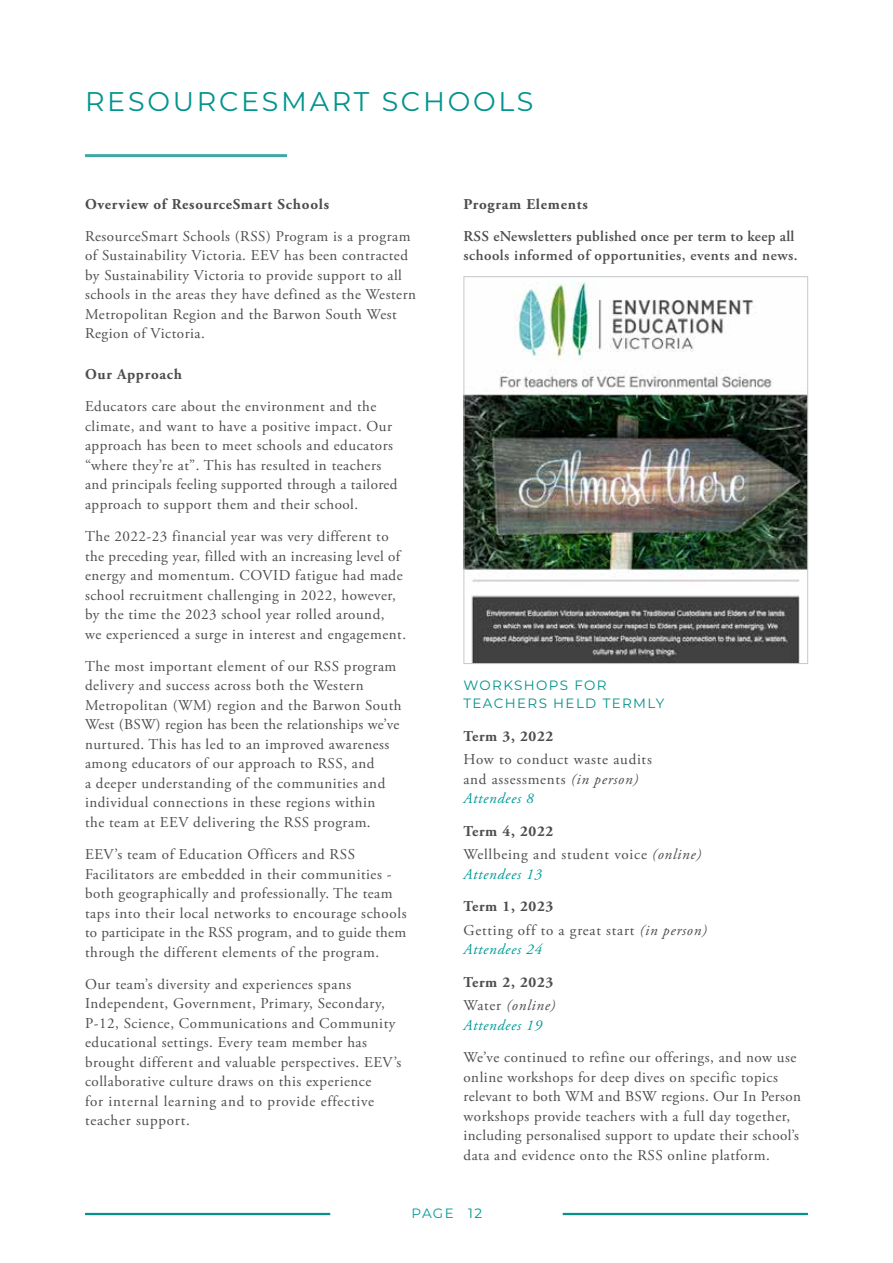
<style>
.page{position:relative;width:893px;height:1263px;background:#fff}
.page>*{position:absolute;margin:0;border:0;box-sizing:border-box;transform-origin:0 0}
.t1{font:27px "Montserrat";letter-spacing:.1em;color:#00948d}
.t2{font:15px/19.5px "Adobe Garamond Pro";letter-spacing:.035em;color:#4d4d4f}
.t3{font:700 15px/23.7px "Adobe Garamond Pro";letter-spacing:.05em;color:#4d4d4f}
.t4{font:600 15px/19.5px "Adobe Garamond Pro";letter-spacing:.03em;color:#4d4d4f}
.t5{font:italic 15px "Adobe Garamond Pro";letter-spacing:.05em;color:#009b96}
.t6{font:13.5px/18px "Montserrat";letter-spacing:.1em;color:#009189}
.t7{font:13.5px "Montserrat";letter-spacing:.095em;color:#009b96}
.s1{font-style:italic}
.s2{font-style:italic;color:#009b96}
.s3{font-weight:700}
.s4{font-weight:400}
.s5{font-weight:400;font-style:italic}
.s6{color:#009189}
</style>
<div class="page">
<hr style="left:85px;top:1213px;width:245px;height:2px;background:#069189">
<hr style="left:563px;top:1213px;width:245px;height:2px;background:#069189">
<hr style="left:85px;top:154px;width:202px;height:3px;background:#40a8a4">
<img style="left:466px;top:280px;width:340px;height:382px">
<div style="left:464px;top:276px;width:344px;height:388px;border:1px solid #c7c8ca"></div>
<h1 class="t1" style="left:85px;top:83px;width:450px">RESOURCESMART SCHOOLS</h1>
<p class="t3" style="left:85px;top:192px;width:246px">Overview of ResourceSmart Schools</p>
<p class="t2" style="left:85px;top:227px;width:333px">ResourceSmart Schools (RSS) Program is a program of Sustainability Victoria. EEV has been contracted by Sustainability Victoria to provide support to all schools in the areas they have defined as the Western Metropolitan Region and the Barwon South West Region of Victoria.</p>
<p class="t3" style="left:85px;top:363px;width:99px">Our Approach</p>
<p class="t2" style="left:85px;top:397px;width:314px">Educators care about the environment and the climate, and want to have a positive impact. Our approach has been to meet schools and educators “where they’re at”. This has resulted in teachers and principals feeling supported through a tailored approach to support them and their school.</p>
<p class="t2" style="left:85px;top:527px;width:323px">The 2022-23 financial year was very different to the preceding year, filled with an increasing level of energy and momentum. COVID fatigue had made school recruitment challenging in 2022, however, by the time the 2023 school year rolled around,<br>we experienced a surge in interest and engagement.</p>
<p class="t2" style="left:85px;top:657px;width:318px">The most important element of our RSS program delivery and success across both the Western Metropolitan (WM) region and the Barwon South West (BSW) region has been the relationships we’ve nurtured. This has led to an improved awareness among educators of our approach to RSS, and<br>a deeper understanding of the communities and individual connections in these regions within<br>the team at EEV delivering the RSS program.</p>
<p class="t2" style="left:85px;top:845px;width:323px">EEV’s team of Education Officers and RSS Facilitators are embedded in their communities - both geographically and professionally. The team taps into their local networks to encourage schools to participate in the RSS program, and to guide them through the different elements of the program.</p>
<p class="t2" style="left:85px;top:975px;width:318px">Our team’s diversity and experiences spans Independent, Government, Primary, Secondary, P-12, Science, Communications and Community educational settings. Every team member has brought different and valuable perspectives. EEV’s collaborative culture draws on this experience<br>for internal learning and to provide effective teacher support.</p>
<p class="t3" style="left:463px;top:192px;width:126px">Program Elements</p>
<p class="t4" style="left:463px;top:226px;width:336px">RSS eNewsletters published once per term to keep all schools informed of opportunities, events and news.</p>
<p class="t6" style="left:463px;top:676px;width:202px">WORKSHOPS FOR<br>TEACHERS HELD TERMLY</p>
<p class="t3" style="left:463px;top:724px;width:91px">Term 3, 2022</p>
<p class="t2" style="left:463px;top:750px;width:190px">How to conduct waste audits and assessments <span class="s1">(in person)<br></span><span class="s2">Attendees 8</span></p>
<p class="t2" style="left:463px;top:820px;width:239px;line-height:23.7px"><span class="s3">Term 4, 2022<br></span>Wellbeing and student voice <span class="s1">(online)</span></p>
<p class="t5" style="left:463px;top:865px;width:80px">Attendees 13</p>
<p class="t2" style="left:463px;top:895px;width:245px;line-height:23.7px"><span class="s3">Term 1, 2023<br></span>Getting off to a great start <span class="s1">(in person)</span></p>
<p class="t5" style="left:463px;top:941px;width:80px">Attendees 24</p>
<p class="t3" style="left:463px;top:970px;width:93px">Term 2, 2023<br><span class="s4">Water</span> <span class="s5">(online)</span></p>
<p class="t5" style="left:463px;top:1016px;width:80px">Attendees 19</p>
<p class="t2" style="left:463px;top:1048px;width:339px">We’ve continued to refine our offerings, and now use online workshops for deep dives on specific topics relevant to both WM and BSW regions. Our In Person workshops provide teachers with a full day together, including personalised support to update their school’s data and evidence onto the RSS online platform.</p>
<p class="t7" style="left:412px;top:1204px;width:72px">PAGE <span class="s6">12</span></p>
</div>
